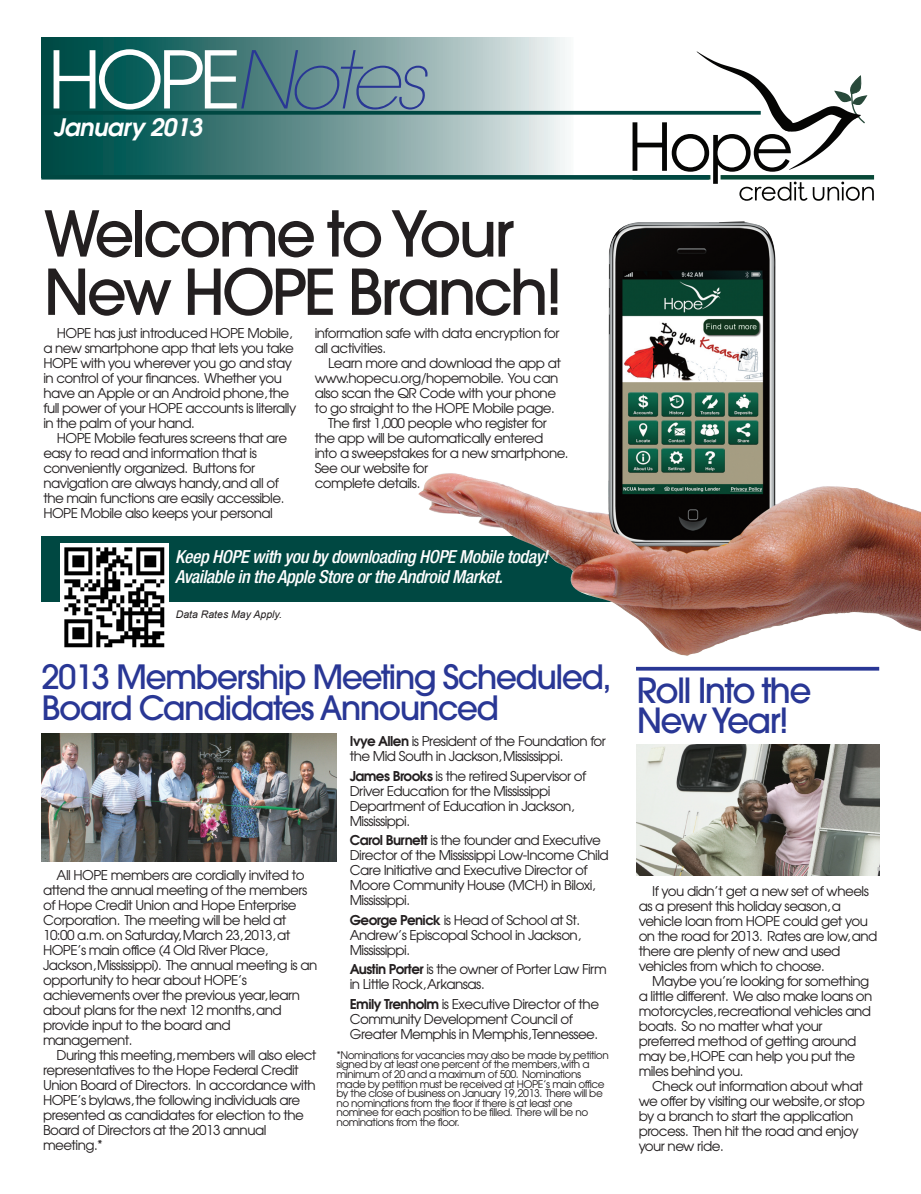
<style>
.page{position:relative;width:921px;height:1194px;background:#fff}
.page>*{position:absolute;margin:0;border:0;box-sizing:border-box;transform-origin:0 0}
.t1{font:italic 200 78.9px "Avant Garde";letter-spacing:-.07em;color:#293795}
.t2{font:500 62.55px/58.3px "Avant Garde";letter-spacing:-.05em;color:#231f20}
.t3{font:500 34.5px/30px "Avant Garde";letter-spacing:-.05em;color:#293795}
.t4{font:500 33.3px/31.8px "Avant Garde";letter-spacing:-.05em;color:#293795}
.t5{font:italic 600 24px "Avant Garde";letter-spacing:-.02em;color:#fff}
.t6{font:italic 500 condensed 18px/19.5px "Helvetica Neue";letter-spacing:-.02em;color:#fff}
.t7{font:13.5px/15px "Avant Garde";letter-spacing:-.04em;color:#231f20}
.t8{font:10.5px/9.6px "Avant Garde";letter-spacing:-.04em;color:#231f20}
.t9{font:italic 10.5px "Arial";color:#231f20}
.s1{font-weight:400;font-style:normal;color:#fff}
.s2{font-weight:600}
</style>
<div class="page">
<svg style="left:636px;top:667px;width:243px;height:4px"></svg>
<div style="left:41px;top:38px;width:532px;height:139px;background:linear-gradient(to right,#003d38,#e8ebeb)"></div>
<svg style="left:41px;top:111px;width:591px;height:4px;background:#094f49"></svg>
<svg style="left:632px;top:51px;width:241px;height:150px"></svg>
<div style="left:41px;top:175px;width:667px;height:5px;background:#004842"></div>
<div style="left:42px;top:537px;width:640px;height:65px;background:#004842"></div>
<img style="left:418px;top:221px;width:502px;height:435px">
<img style="left:60px;top:543px;width:108px;height:105px">
<img style="left:636px;top:745px;width:243px;height:131px">
<img style="left:42px;top:734px;width:294px;height:127px">
<h1 class="t1" style="left:48px;top:50px;width:381px"><span class="s1">HOPE</span>Notes</h1>
<h3 class="t5" style="left:53px;top:114px;width:150px">January 2013</h3>
<h2 class="t2" style="left:44px;top:210px;width:520px">Welcome to Your<br>New HOPE Branch!</h2>
<p class="t7" style="left:43px;top:326px;width:254px;text-indent:14px">HOPE has just introduced HOPE Mobile, a new smartphone app that lets you take HOPE with you wherever you go and stay in control of your finances. Whether you have an Apple or an Android phone,the full power of your HOPE accounts is literally in the palm of your hand.</p>
<p class="t7" style="left:43px;top:431px;width:245px;text-indent:14px">HOPE Mobile features screens that are easy to read and information that is conveniently organized. Buttons for navigation are always handy,and all of the main functions are easily accessible.<br>HOPE Mobile also keeps your personal</p>
<p class="t7" style="left:314px;top:326px;width:246px">information safe with data encryption for all activities.</p>
<p class="t7" style="left:328px;top:356px;width:234px">Learn more and download the app at</p>
<p class="t7" style="left:314px;top:371px;width:245px">www.hopecu.org/hopemobile. You can</p>
<p class="t7" style="left:314px;top:386px;width:243px">also scan the QR Code with your phone</p>
<p class="t7" style="left:314px;top:401px;width:241px">to go straight to the HOPE Mobile page.</p>
<p class="t7" style="left:328px;top:416px;width:220px">The first 1,000 people who register for</p>
<p class="t7" style="left:314px;top:431px;width:230px">the app will be automatically entered</p>
<p class="t7" style="left:314px;top:446px;width:255px">into a sweepstakes for a new smartphone.</p>
<p class="t7" style="left:314px;top:461px;width:115px">See our website for</p>
<p class="t7" style="left:314px;top:476px;width:107px">complete details.</p>
<h3 class="t6" style="left:175px;top:548px;width:374px">Keep HOPE with you by downloading HOPE Mobile today!<br>Available in the Apple Store or the Android Market.</h3>
<p class="t9" style="left:176px;top:608px;width:108px">Data Rates May Apply.</p>
<h3 class="t4" style="left:42px;top:663px;width:571px">2013 Membership Meeting Scheduled,<br>Board Candidates Announced</h3>
<p class="t7" style="left:43px;top:868px;width:276px;text-indent:14px">All HOPE members are cordially invited to attend the annual meeting of the members of Hope Credit Union and Hope Enterprise Corporation. The meeting will be held at 10:00 a.m.on Saturday,March 23,2013,at HOPE’s main office (4 Old River Place, Jackson,Mississippi). The annual meeting is an opportunity to hear about HOPE’s achievements over the previous year,learn about plans for the next 12 months,and provide input to the board and management.</p>
<p class="t7" style="left:43px;top:1048px;width:275px;text-indent:14px">During this meeting,members will also elect representatives to the Hope Federal Credit Union Board of Directors. In accordance with HOPE’s bylaws,the following individuals are presented as candidates for election to the Board of Directors at the 2013 annual meeting.*</p>
<p class="t7" style="left:350px;top:734px;width:257px"><span class="s2">Ivye Allen</span> is President of the Foundation for the Mid South in Jackson,Mississippi.</p>
<p class="t7" style="left:350px;top:768px;width:238px"><span class="s2">James Brooks</span> is the retired Supervisor of<br>Driver Education for the Mississippi<br>Department of Education in Jackson,<br>Mississippi.</p>
<p class="t7" style="left:350px;top:833px;width:260px"><span class="s2">Carol Burnett</span> is the founder and Executive Director of the Mississippi Low-Income Child Care Initiative and Executive Director of Moore Community House (MCH) in Biloxi, Mississippi.</p>
<p class="t7" style="left:350px;top:912px;width:233px;text-align:justify"><span class="s2">George Penick</span> is Head of School at St.<br>Andrew’s Episcopal School in Jackson, Mississippi.</p>
<p class="t7" style="left:350px;top:962px;width:258px"><span class="s2">Austin Porter</span> is the owner of Porter Law Firm in Little Rock,Arkansas.</p>
<p class="t7" style="left:350px;top:996px;width:251px"><span class="s2">Emily Trenholm</span> is Executive Director of the<br>Community Development Council of<br>Greater Memphis in Memphis,Tennessee.</p>
<p class="t8" style="left:336px;top:1050px;width:274px">*Nominations for vacancies may also be made by petition signed by at least one percent of the members,with a minimum of 20 and a maximum of 500. Nominations made by petition must be received at HOPE’s main office by the close of business on January 19,2013. There will be no nominations from the floor if there is at least one nominee for each position to be filled. There will be no nominations from the floor.</p>
<h3 class="t3" style="left:636px;top:679px;width:176px">Roll Into the<br>New Year!</h3>
<p class="t7" style="left:638px;top:884px;width:240px;text-indent:14px">If you didn’t get a new set of wheels as a present this holiday season,a vehicle loan from HOPE could get you on the road for 2013. Rates are low,and there are plenty of new and used vehicles from which to choose.</p>
<p class="t7" style="left:638px;top:974px;width:235px;text-indent:14px">Maybe you’re looking for something a little different. We also make loans on motorcycles,recreational vehicles and boats. So no matter what your preferred method of getting around may be,HOPE can help you put the miles behind you.</p>
<p class="t7" style="left:638px;top:1079px;width:228px;text-indent:14px">Check out information about what we offer by visiting our website,or stop by a branch to start the application process. Then hit the road and enjoy your new ride.</p>
</div>
